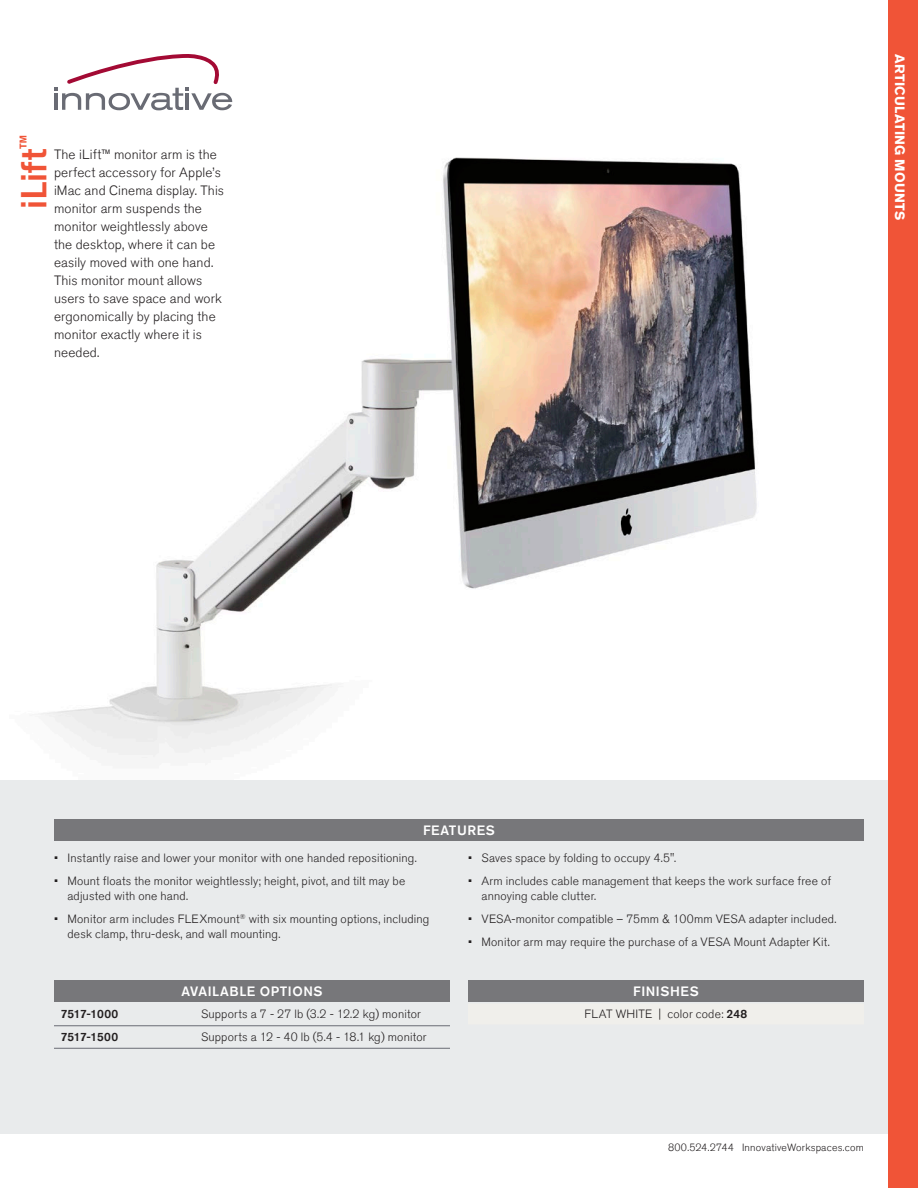
<style>
.page{position:relative;width:918px;height:1188px;background:#fff}
.page>*{position:absolute;margin:0;border:0;box-sizing:border-box;transform-origin:0 0}
.Model{font:500 36px "Akzidenz Grotesk Std";color:#f05437}
.Model_Description{font:300 13.5px/18px "Akzidenz Grotesk Std";letter-spacing:.01em;color:#231f20}
.t1{font:500 13.5px "Akzidenz Grotesk Std";letter-spacing:.04em;color:#fff}
.t2{font:700 13.5px "Akzidenz Grotesk Std";letter-spacing:.02em;color:#fff}
.Features{font:300 12px/14.4px "Akzidenz Grotesk Std";letter-spacing:.015em;color:#231f20}
.Available_Options{font:300 12px "Akzidenz Grotesk Std";letter-spacing:.015em;color:#231f20}
.Available_Options-2{font:500 12px "Akzidenz Grotesk Std";letter-spacing:-.015em;color:#231f20}
.Product_Name{font:300 10.5px "Akzidenz Grotesk Std";letter-spacing:.015em;color:#231f20}
.s1{font-weight:500}
</style>
<div class="page">
<img style="left:9px;top:100px;width:839px;height:681px">
<div style="left:0;top:781px;width:918px;height:353px;background:#e9ebec"></div>
<div style="left:54px;top:980px;width:396px;height:22px;background:#77777a"></div>
<div style="left:54px;top:819px;width:810px;height:21px;background:#77777a"></div>
<hr style="left:54px;top:1026px;width:396px;height:1px;background:#696b74">
<hr style="left:54px;top:1048px;width:396px;height:1px;background:#696b74">
<div style="left:468px;top:980px;width:396px;height:22px;background:#77777a"></div>
<div style="left:468px;top:1003px;width:396px;height:21px;background:#f0efeb"></div>
<svg style="left:54px;top:54px;width:178px;height:56px"></svg>
<div style="left:889px;top:0;width:29px;height:1188px;background:#f05437"></div>
<p class="Model" style="left:12px;top:209px;width:76px;rotate:-90deg">iLift<sup>™</sup></p>
<p class="Model_Description" style="left:54px;top:146px;width:172px">The iLift™ monitor arm is the perfect accessory for Apple’s iMac and Cinema display. This monitor arm suspends the monitor weightlessly above the desktop, where it can be easily moved with one hand.<br>This monitor mount allows users to save space and work ergonomically by placing the monitor exactly where it is needed.</p>
<p class="t2" style="left:908px;top:54px;width:168px;rotate:90deg">ARTICULATING MOUNTS</p>
<p class="t1" style="left:423px;top:822px;width:73px">FEATURES</p>
<p class="Features" style="left:54px;top:851px;width:364px">• Instantly raise and lower your monitor with one handed repositioning.</p>
<p class="Features" style="left:68px;top:874px;width:339px;text-indent:-14px">• Mount floats the monitor weightlessly; height, pivot, and tilt may be adjusted with one hand.</p>
<p class="Features" style="left:68px;top:912px;width:363px;text-indent:-14px">• Monitor arm includes FLEXmount<sup>®</sup> with six mounting options, including desk clamp, thru-desk, and wall mounting.</p>
<p class="t1" style="left:181px;top:983px;width:143px">AVAILABLE OPTIONS</p>
<p class="Available_Options-2" style="left:61px;top:1007px;width:59px">7517-1000</p>
<p class="Available_Options" style="left:201px;top:1007px;width:221px">Supports a 7 - 27 lb (3.2 - 12.2 kg) monitor</p>
<p class="Available_Options-2" style="left:61px;top:1029px;width:59px">7517-1500</p>
<p class="Available_Options" style="left:201px;top:1030px;width:227px">Supports a 12 - 40 lb (5.4 - 18.1 kg) monitor</p>
<p class="Features" style="left:468px;top:851px;width:210px">• Saves space by folding to occupy 4.5".</p>
<p class="Features" style="left:482px;top:874px;width:351px;text-indent:-14px">• Arm includes cable management that keeps the work surface free of annoying cable clutter.</p>
<p class="Features" style="left:468px;top:912px;width:370px">• VESA-monitor compatible – 75mm &amp; 100mm VESA adapter included.</p>
<p class="Features" style="left:468px;top:935px;width:363px">• Monitor arm may require the purchase of a VESA Mount Adapter Kit.</p>
<p class="t1" style="left:633px;top:983px;width:67px">FINISHES</p>
<p class="Features" style="left:585px;top:1007px;width:164px">FLAT WHITE | color code: <span class="s1">248</span></p>
<p class="Product_Name" style="left:668px;top:1141px;width:197px">800.524.2744 InnovativeWorkspaces.com</p>
</div>
